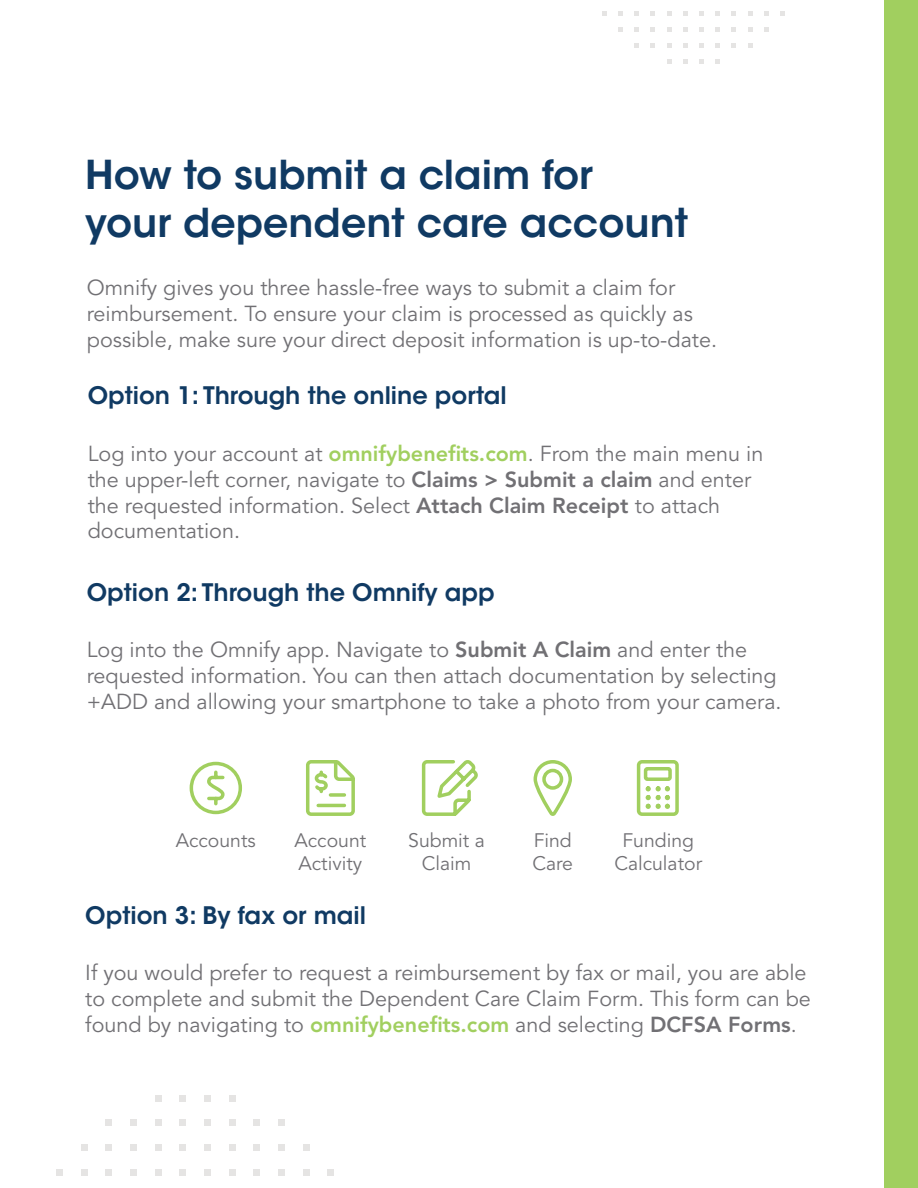
<style>
.page{position:relative;width:918px;height:1188px;background:#fff}
.page>*{position:absolute;margin:0;border:0;box-sizing:border-box;transform-origin:0 0}
.t1{font:600 39.6px/47.5px "ITC Avant Garde Std";color:#103a63}
.t2{font:600 24px "ITC Avant Garde Std";color:#103a63}
.t3{font:21.6px/26px "Avenir LT Std";color:#717074}
.t4{font:19.5px/23.4px "Avenir LT Std";color:#717074}
.s1{font-weight:800;color:#a1cf5f}
.s2{font-weight:800}
</style>
<div class="page">
<div style="left:885px;top:0;width:33px;height:1188px;background:#a1cf5f"></div>
<svg style="left:683px;top:27px;width:4px;height:5px"></svg>
<svg style="left:683px;top:44px;width:4px;height:4px"></svg>
<svg style="left:683px;top:11px;width:4px;height:4px"></svg>
<svg style="left:683px;top:60px;width:4px;height:4px"></svg>
<svg style="left:667px;top:60px;width:4px;height:4px"></svg>
<svg style="left:667px;top:44px;width:4px;height:4px"></svg>
<svg style="left:667px;top:11px;width:4px;height:4px"></svg>
<svg style="left:667px;top:27px;width:4px;height:5px"></svg>
<svg style="left:651px;top:27px;width:4px;height:5px"></svg>
<svg style="left:651px;top:44px;width:4px;height:4px"></svg>
<svg style="left:651px;top:11px;width:4px;height:4px"></svg>
<svg style="left:635px;top:44px;width:4px;height:4px"></svg>
<svg style="left:635px;top:11px;width:4px;height:4px"></svg>
<svg style="left:635px;top:27px;width:4px;height:5px"></svg>
<svg style="left:764px;top:11px;width:4px;height:4px"></svg>
<svg style="left:764px;top:27px;width:4px;height:5px"></svg>
<svg style="left:732px;top:11px;width:4px;height:4px"></svg>
<svg style="left:732px;top:27px;width:4px;height:5px"></svg>
<svg style="left:748px;top:27px;width:4px;height:5px"></svg>
<svg style="left:748px;top:44px;width:4px;height:4px"></svg>
<svg style="left:748px;top:11px;width:4px;height:4px"></svg>
<svg style="left:716px;top:27px;width:4px;height:5px"></svg>
<svg style="left:716px;top:44px;width:4px;height:4px"></svg>
<svg style="left:716px;top:11px;width:4px;height:4px"></svg>
<svg style="left:716px;top:60px;width:4px;height:4px"></svg>
<svg style="left:732px;top:44px;width:4px;height:4px"></svg>
<svg style="left:699px;top:60px;width:5px;height:4px"></svg>
<svg style="left:699px;top:44px;width:5px;height:4px"></svg>
<svg style="left:699px;top:11px;width:5px;height:4px"></svg>
<svg style="left:699px;top:27px;width:5px;height:5px"></svg>
<svg style="left:602px;top:11px;width:4px;height:4px"></svg>
<svg style="left:618px;top:27px;width:5px;height:5px"></svg>
<svg style="left:618px;top:11px;width:5px;height:4px"></svg>
<svg style="left:780px;top:11px;width:5px;height:4px"></svg>
<div style="left:204px;top:1144px;width:7px;height:7px;background:#e5e4e3"></div>
<div style="left:204px;top:1119px;width:7px;height:7px;background:#e5e4e3"></div>
<div style="left:204px;top:1169px;width:7px;height:6px;background:#e5e4e3"></div>
<div style="left:204px;top:1095px;width:7px;height:6px;background:#e5e4e3"></div>
<svg style="left:229px;top:1095px;width:6px;height:6px"></svg>
<div style="left:229px;top:1119px;width:6px;height:7px;background:#e5e4e3"></div>
<svg style="left:229px;top:1169px;width:6px;height:6px"></svg>
<div style="left:229px;top:1144px;width:6px;height:7px;background:#e5e4e3"></div>
<div style="left:254px;top:1144px;width:6px;height:7px;background:#e5e4e3"></div>
<div style="left:254px;top:1119px;width:6px;height:7px;background:#e5e4e3"></div>
<svg style="left:254px;top:1169px;width:6px;height:6px"></svg>
<div style="left:278px;top:1119px;width:7px;height:7px;background:#e5e4e3"></div>
<div style="left:278px;top:1169px;width:7px;height:6px;background:#e5e4e3"></div>
<div style="left:278px;top:1144px;width:7px;height:7px;background:#e5e4e3"></div>
<svg style="left:81px;top:1169px;width:6px;height:6px"></svg>
<div style="left:81px;top:1144px;width:6px;height:7px;background:#e5e4e3"></div>
<div style="left:130px;top:1169px;width:7px;height:6px;background:#e5e4e3"></div>
<div style="left:130px;top:1144px;width:7px;height:7px;background:#e5e4e3"></div>
<div style="left:105px;top:1144px;width:7px;height:7px;background:#e5e4e3"></div>
<div style="left:105px;top:1119px;width:7px;height:7px;background:#e5e4e3"></div>
<div style="left:105px;top:1169px;width:7px;height:6px;background:#e5e4e3"></div>
<div style="left:155px;top:1144px;width:6px;height:7px;background:#e5e4e3"></div>
<div style="left:155px;top:1119px;width:6px;height:7px;background:#e5e4e3"></div>
<svg style="left:155px;top:1169px;width:6px;height:6px"></svg>
<svg style="left:155px;top:1095px;width:6px;height:6px"></svg>
<div style="left:130px;top:1119px;width:7px;height:7px;background:#e5e4e3"></div>
<div style="left:179px;top:1095px;width:7px;height:6px;background:#e5e4e3"></div>
<div style="left:179px;top:1119px;width:7px;height:7px;background:#e5e4e3"></div>
<div style="left:179px;top:1169px;width:7px;height:6px;background:#e5e4e3"></div>
<div style="left:179px;top:1144px;width:7px;height:7px;background:#e5e4e3"></div>
<svg style="left:328px;top:1169px;width:6px;height:6px"></svg>
<div style="left:303px;top:1144px;width:7px;height:7px;background:#e5e4e3"></div>
<div style="left:303px;top:1169px;width:7px;height:6px;background:#e5e4e3"></div>
<div style="left:56px;top:1169px;width:7px;height:6px;background:#e5e4e3"></div>
<svg style="left:189px;top:761px;width:53px;height:54px"></svg>
<svg style="left:306px;top:760px;width:49px;height:56px"></svg>
<svg style="left:421px;top:760px;width:57px;height:56px"></svg>
<svg style="left:533px;top:760px;width:39px;height:56px"></svg>
<svg style="left:636px;top:760px;width:43px;height:56px"></svg>
<h1 class="t1" style="left:85px;top:151px;width:604px">How to submit a claim for your dependent care account</h1>
<p class="t3" style="left:87px;top:275px;width:632px">Omnify gives you three hassle-free ways to submit a claim for reimbursement. To ensure your claim is processed as quickly as possible, make sure your direct deposit information is up-to-date.</p>
<p class="t2" style="left:88px;top:381px;width:421px">Option 1: Through the online portal</p>
<p class="t3" style="left:88px;top:441px;width:677px">Log into your account at <span class="s1">omnifybenefits.com</span>. From the main menu in the upper-left corner, navigate to <span class="s2">Claims &gt; Submit a claim</span> and enter the requested information. Select <span class="s2">Attach Claim Receipt</span> to attach documentation.</p>
<p class="t2" style="left:87px;top:577px;width:410px">Option 2: Through the Omnify app</p>
<p class="t3" style="left:87px;top:638px;width:696px">Log into the Omnify app. Navigate to <span class="s2">Submit A Claim</span> and enter the requested information. You can then attach documentation by selecting +ADD and allowing your smartphone to take a photo from your camera.</p>
<p class="t4" style="left:176px;top:829px;width:81px">Accounts</p>
<p class="t4" style="left:295px;top:829px;width:73px">Account<br>Activity</p>
<p class="t4" style="left:408px;top:829px;width:78px;text-align:center">Submit a<br>Claim</p>
<p class="t4" style="left:532px;top:829px;width:42px">Find<br>Care</p>
<p class="t4" style="left:614px;top:829px;width:89px;text-align:center">Funding<br>Calculator</p>
<p class="t2" style="left:85px;top:900px;width:282px">Option 3: By fax or mail</p>
<p class="t3" style="left:85px;top:960px;width:727px">If you would prefer to request a reimbursement by fax or mail, you are able to complete and submit the Dependent Care Claim Form. This form can be found by navigating to <span class="s1">omnifybenefits.com</span> and selecting <span class="s2">DCFSA Forms</span>.</p>
</div>
